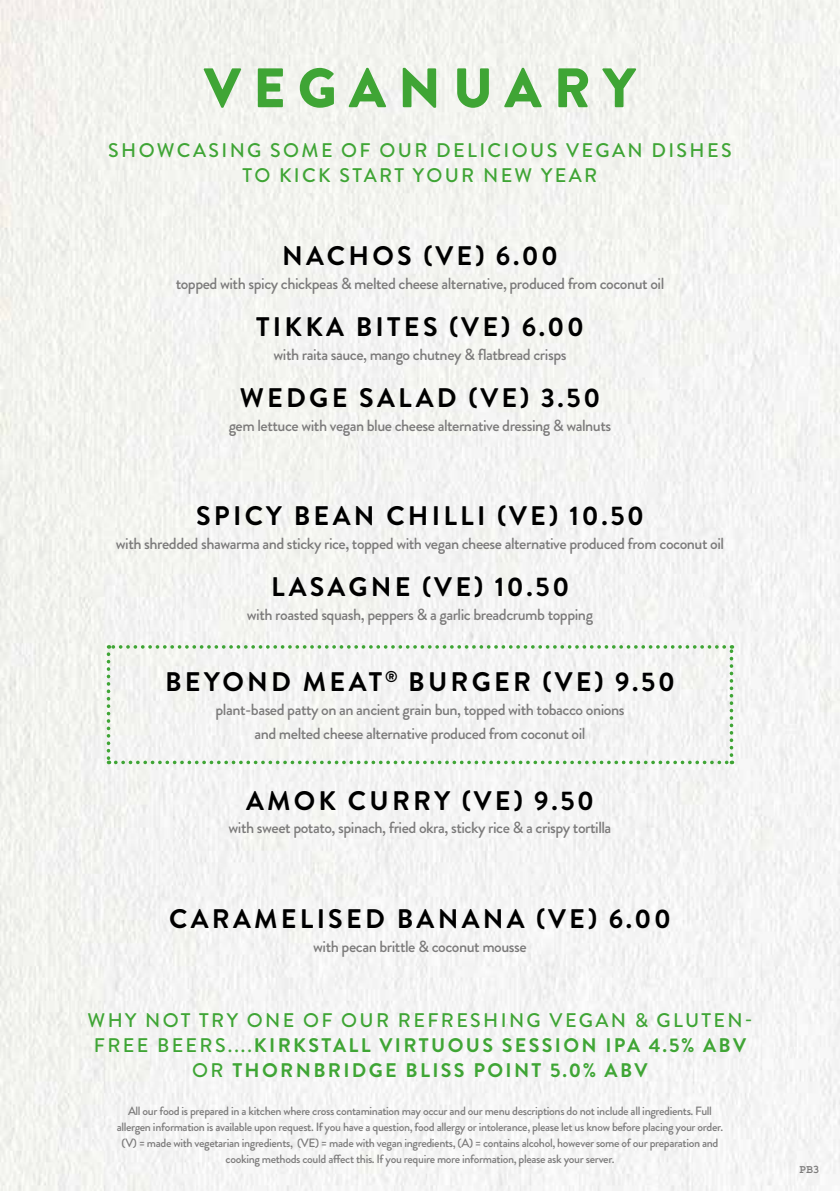
<style>
.page{position:relative;width:840px;height:1191px;background:#fff}
.page>*{position:absolute;margin:0;border:0;box-sizing:border-box;transform-origin:0 0}
.t1{font:900 55.4px "Brandon Grotesque";letter-spacing:.22em;color:#3fa535}
.t2{font:700 26.8px "Brandon Grotesque";letter-spacing:.12em;color:#000}
.t3{font:700 19.6px/25px "Brandon Grotesque";letter-spacing:.12em;color:#3fa535;text-align:center}
.t4{font:500 19.6px/25px "Brandon Grotesque";letter-spacing:.12em;color:#3fa535;text-align:center}
.t5{font:500 16.2px/23.6px "Brandon Grotesque";letter-spacing:-.03em;color:#7c7b7b;text-align:center}
.t6{font:500 12px/16px "Brandon Grotesque";letter-spacing:-.03em;color:#7c7b7b;text-align:center}
.t7{font:700 12px "Courier Std";color:#7c7b7b}
.s1{font-weight:500}
</style>
<div class="page">
<img style="left:0;top:0;width:839px;height:1191px">
<svg style="left:107px;top:645px;width:625px;height:119px"></svg>
<h1 class="t1" style="left:204px;top:49px;width:433px">VEGANUARY</h1>
<p class="t4" style="left:108px;top:138px;width:624px">SHOWCASING SOME OF OUR DELICIOUS VEGAN DISHES<br>TO KICK START YOUR NEW YEAR</p>
<h2 class="t2" style="left:282px;top:237px;width:277px">NACHOS (VE) 6.00</h2>
<p class="t5" style="left:176px;top:271px;width:490px">topped with spicy chickpeas &amp; melted cheese alternative, produced from coconut oil</p>
<h2 class="t2" style="left:256px;top:308px;width:329px">TIKKA BITES (VE) 6.00</h2>
<p class="t5" style="left:273px;top:342px;width:294px">with raita sauce, mango chutney &amp; flatbread crisps</p>
<h2 class="t2" style="left:240px;top:379px;width:361px">WEDGE SALAD (VE) 3.50</h2>
<p class="t5" style="left:228px;top:413px;width:384px">gem lettuce with vegan blue cheese alternative dressing &amp; walnuts</p>
<h2 class="t2" style="left:196px;top:497px;width:449px">SPICY BEAN CHILLI (VE) 10.50</h2>
<p class="t5" style="left:116px;top:532px;width:609px">with shredded shawarma and sticky rice, topped with vegan cheese alternative produced from coconut oil</p>
<h2 class="t2" style="left:271px;top:568px;width:299px">LASAGNE (VE) 10.50</h2>
<p class="t5" style="left:247px;top:603px;width:347px">with roasted squash, peppers &amp; a garlic breadcrumb topping</p>
<h2 class="t2" style="left:165px;top:663px;width:511px">BEYOND MEAT<sup>®</sup> BURGER (VE) 9.50</h2>
<p class="t5" style="left:215px;top:697px;width:410px">plant-based patty on an ancient grain bun, topped with tobacco onions and melted cheese alternative produced from coconut oil</p>
<h2 class="t2" style="left:246px;top:781px;width:349px">AMOK CURRY (VE) 9.50</h2>
<p class="t5" style="left:228px;top:816px;width:384px">with sweet potato, spinach, fried okra, sticky rice &amp; a crispy tortilla</p>
<h2 class="t2" style="left:169px;top:900px;width:502px">CARAMELISED BANANA (VE) 6.00</h2>
<p class="t5" style="left:313px;top:934px;width:215px">with pecan brittle &amp; coconut mousse</p>
<p class="t3" style="left:88px;top:1008px;width:666px"><span class="s1">WHY NOT TRY ONE OF OUR REFRESHING VEGAN &amp; GLUTEN-<br>FREE BEERS....</span>KIRKSTALL VIRTUOUS SESSION IPA 4.5% ABV<br><span class="s1">OR</span> THORNBRIDGE BLISS POINT 5.0% ABV</p>
<p class="t6" style="left:117px;top:1102px;width:607px">All our food is prepared in a kitchen where cross contamination may occur and our menu descriptions do not include all ingredients. Full allergen information is available upon request. If you have a question, food allergy or intolerance, please let us know before placing your order. (V) = made with vegetarian ingredients, (VE) = made with vegan ingredients, (A) = contains alcohol, however some of our preparation and cooking methods could affect this. If you require more information, please ask your server.</p>
<p class="t7" style="left:798px;top:1162px;width:22px">PB3</p>
</div>
